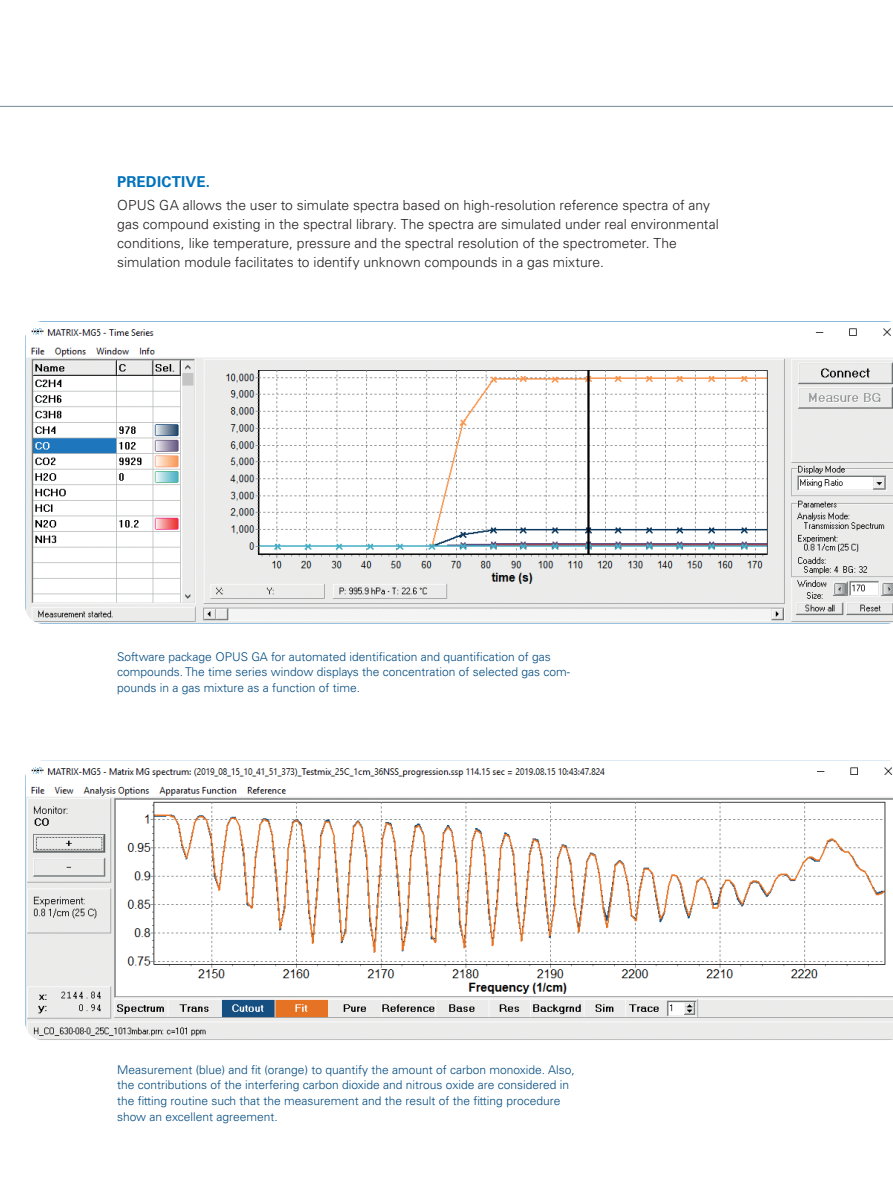
<style>
.page{position:relative;width:893px;height:1187px;background:#fff}
.page>*{position:absolute;margin:0;border:0;box-sizing:border-box;transform-origin:0 0}
.t1{font:700 15px "Univers LT Std";letter-spacing:.01em;color:#0072bc}
.t2{font:300 13.8px/18.8px "Univers LT Std";color:#231f20}
.t3{font:300 12px/15.8px "Univers LT Std";color:#004a7f}
</style>
<div class="page">
<img style="left:25px;top:760px;width:868px;height:279px">
<hr style="left:0;top:106px;width:893px;height:1px;background:#738a95">
<img style="left:25px;top:321px;width:868px;height:302px">
<p class="t1" style="left:117px;top:173px;width:94px">PREDICTIVE.</p>
<p class="t2" style="left:117px;top:196px;width:603px">OPUS GA allows the user to simulate spectra based on high-resolution reference spectra of any gas compound existing in the spectral library. The spectra are simulated under real environmental conditions, like temperature, pressure and the spectral resolution of the spectrometer. The simulation module facilitates to identify unknown compounds in a gas mixture.</p>
<p class="t3" style="left:117px;top:648px;width:455px">Software package OPUS GA for automated identification and quantification of gas compounds. The time series window displays the concentration of selected gas com&shy;pounds in a gas mixture as a function of time.</p>
<p class="t3" style="left:117px;top:1061px;width:459px">Measurement (blue) and fit (orange) to quantify the amount of carbon monoxide. Also, the contributions of the interfering carbon dioxide and nitrous oxide are considered in the fitting routine such that the measurement and the result of the fitting procedure show an excellent agreement.</p>
</div>
